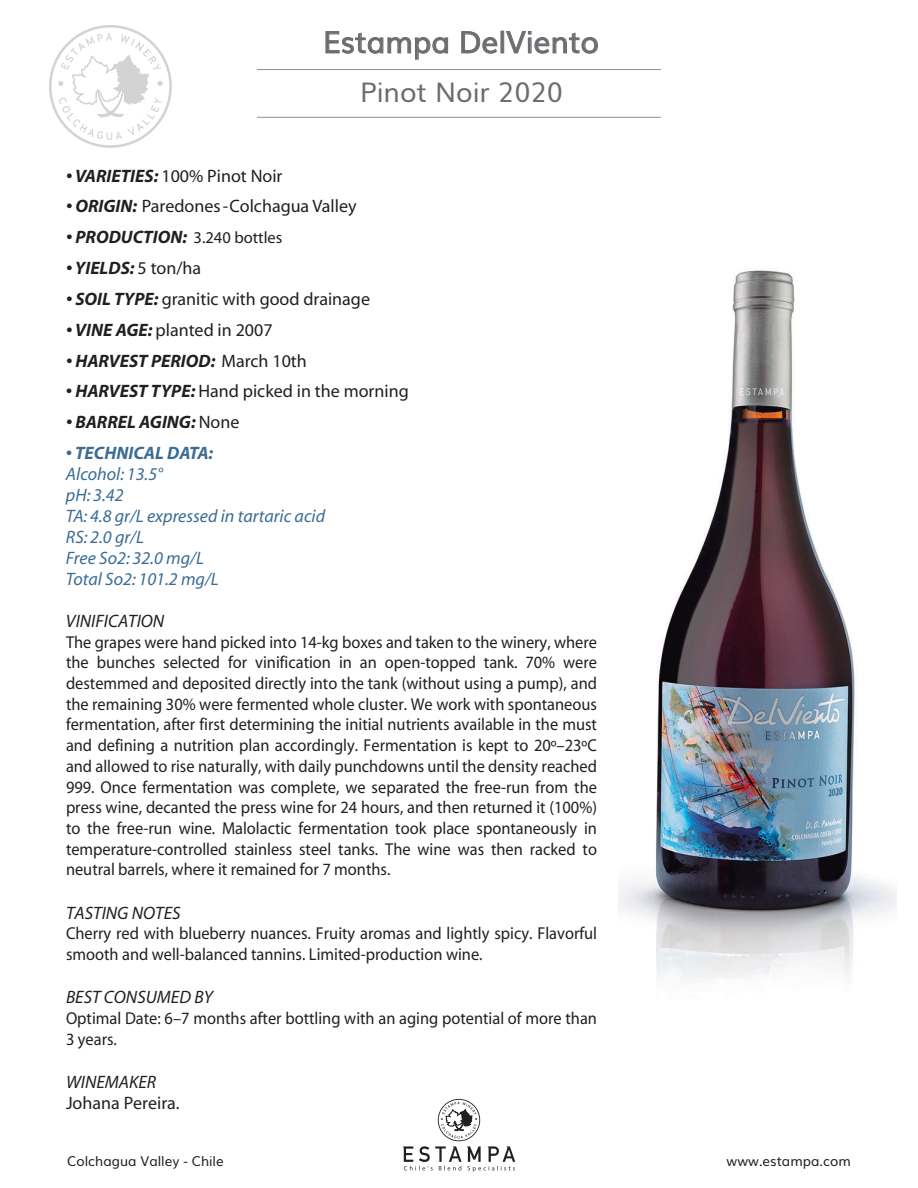
<style>
.page{position:relative;width:918px;height:1188px;background:#fff}
.page>*{position:absolute;margin:0;border:0;box-sizing:border-box;transform-origin:0 0}
.t1{font:30px "Muli";color:#6c6d70}
.t2{font:27px "Muli";color:#6c6d70}
.t3{font:18px "Myriad";color:#231f20}
.t4{font:italic 18px/21px "Myriad";color:#3b6c93}
.t5{font:italic 700 18px "Myriad";color:#231f20}
.t6{font:italic 18px "Myriad";color:#231f20}
.t7{font:italic 700 18px "Myriad";color:#3b6c93}
.t8{font:17.25px/20.7px "Myriad";color:#231f20;scale:.95 1}
.t9{font:13.5px "Muli";color:#231f20}
.s1{font-weight:700;font-style:italic}
.s2{font-weight:400;font-style:normal;font-size:16.5px}
.s3{font-weight:400;font-style:normal}
</style>
<div class="page">
<img style="left:619px;top:270px;width:277px;height:713px">
<hr style="left:257px;top:69px;width:404px;height:1px;background:#8d8f92">
<hr style="left:257px;top:117px;width:404px;height:1px;background:#8d8f92">
<svg style="left:403px;top:1099px;width:112px;height:73px"></svg>
<svg style="left:325px;top:31px;width:123px;height:29px"></svg>
<svg style="left:461px;top:31px;width:37px;height:23px"></svg>
<div style="left:501px;top:31px;width:3px;height:22px;border:1px solid #6c6d70"></div>
<svg style="left:506px;top:31px;width:92px;height:23px"></svg>
<svg style="left:49px;top:25px;width:123px;height:123px"></svg>
<h1 class="t1" style="left:323px;top:18px;width:277px">Estampa DelViento</h1>
<h2 class="t2" style="left:360px;top:70px;width:204px">Pinot Noir 2020</h2>
<p class="t3" style="left:66px;top:167px;width:218px"><span class="s1">• VARIETIES:</span> 100% Pinot Noir</p>
<p class="t3" style="left:66px;top:197px;width:292px"><span class="s1">• ORIGIN:</span> Paredones - Colchagua Valley</p>
<p class="t5" style="left:66px;top:228px;width:218px">• PRODUCTION: <span class="s2">3.240 bottles</span></p>
<p class="t5" style="left:66px;top:259px;width:137px">• YIELDS: <span class="s3">5 ton/ha</span></p>
<p class="t3" style="left:66px;top:290px;width:306px"><span class="s1">• SOIL TYPE:</span> granitic with good drainage</p>
<p class="t3" style="left:66px;top:321px;width:208px"><span class="s1">• VINE AGE:</span> planted in 2007</p>
<p class="t5" style="left:66px;top:351px;width:242px">• HARVEST PERIOD: <span class="s3">March 10th</span></p>
<p class="t3" style="left:66px;top:382px;width:344px"><span class="s1">• HARVEST TYPE:</span> Hand picked in the morning</p>
<p class="t5" style="left:66px;top:413px;width:175px">• BARREL AGING: <span class="s3">None</span></p>
<p class="t7" style="left:66px;top:444px;width:149px">• TECHNICAL DATA:</p>
<p class="t4" style="left:66px;top:464px;width:261px">Alcohol: 13.5°<br>pH: 3.42<br>TA: 4.8 gr/L expressed in tartaric acid<br>RS: 2.0 gr/L<br>Free So2: 32.0 mg/L<br>Total So2: 101.2 mg/L</p>
<p class="t6" style="left:66px;top:612px;width:100px">VINIFICATION</p>
<p class="t8" style="left:66px;top:632px;width:561px;text-align:justify">The grapes were hand picked into 14-kg boxes and taken to the winery, where the bunches selected for vinification in an open-topped tank. 70% were destemmed and deposited directly into the tank (without using a pump), and the remaining 30% were fermented whole cluster. We work with spontaneous fermentation, after first determining the initial nutrients available in the must and defining a nutrition plan accordingly. Fermentation is kept to 20º–23ºC and allowed to rise naturally, with daily punchdowns until the density reached 999. Once fermentation was complete, we separated the free-run from the press wine, decanted the press wine for 24 hours, and then returned it (100%) to the free-run wine. Malolactic fermentation took place spontaneously in temperature-controlled stainless steel tanks. The wine was then racked to neutral barrels, where it remained for 7 months.</p>
<p class="t6" style="left:66px;top:904px;width:116px">TASTING NOTES</p>
<p class="t8" style="left:66px;top:924px;width:561px">Cherry red with blueberry nuances. Fruity aromas and lightly spicy. Flavorful smooth and well-balanced tannins. Limited-production wine.</p>
<p class="t6" style="left:66px;top:988px;width:148px">BEST CONSUMED BY</p>
<p class="t8" style="left:66px;top:1009px;width:560px">Optimal Date: 6–7 months after bottling with an aging potential of more than<br>3 years.</p>
<p class="t6" style="left:66px;top:1073px;width:92px">WINEMAKER</p>
<p class="t3" style="left:66px;top:1094px;width:115px">Johana Pereira.</p>
<p class="t9" style="left:67px;top:1150px;width:158px">Colchagua Valley - Chile</p>
<p class="t9" style="left:727px;top:1150px;width:126px">www.estampa.com</p>
</div>
